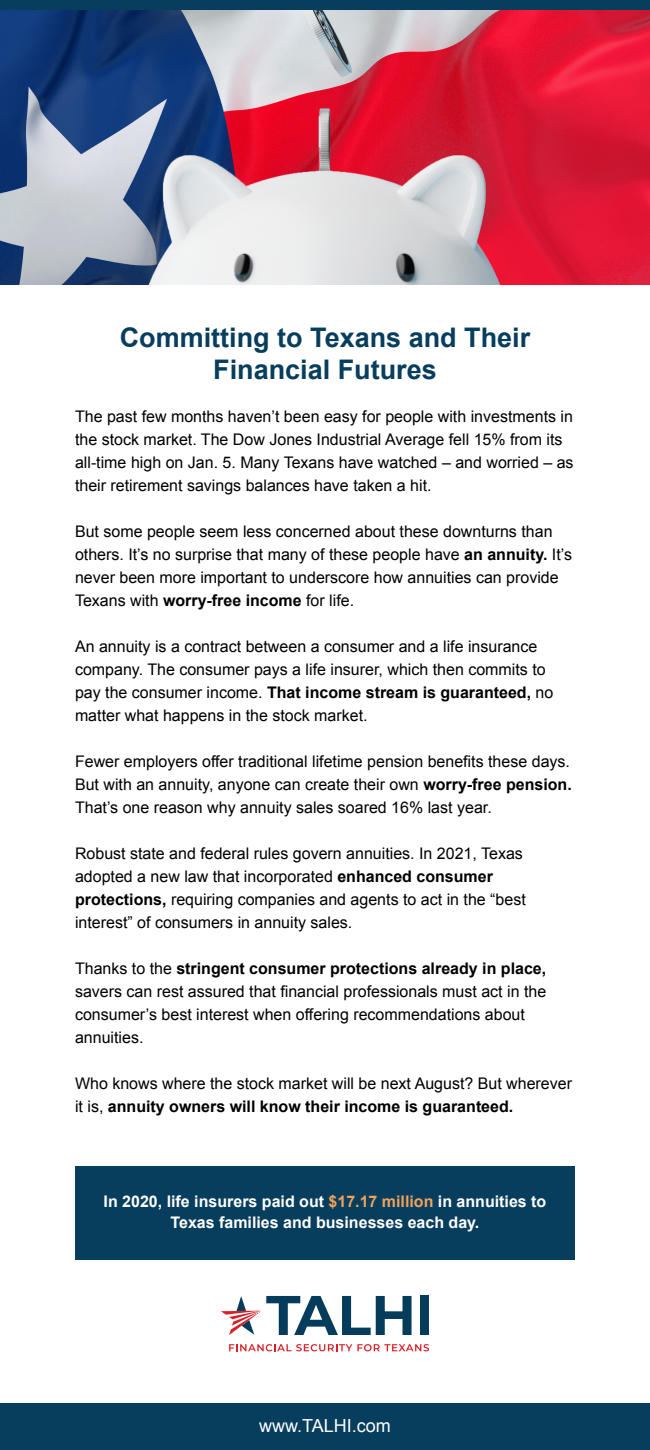
<style>
.page{position:relative;width:650px;height:1450px;background:#fff}
.page>*{position:absolute;margin:0;border:0;box-sizing:border-box;transform-origin:0 0}
.t1{font:700 27px/32.4px "Arial";color:#073d5d;text-align:center}
.t2{font:18px "Arial";color:#fff}
.t3{font:16px/23px "Arial";color:#000}
.t4{font:700 16px/21px "Arial";color:#fff;text-align:center}
.s1{font-weight:700}
.s2{color:#f0a25b}
</style>
<div class="page">
<img style="left:0;top:10px;width:650px;height:275px">
<svg style="left:221px;top:1296px;width:191px;height:39px"></svg>
<div style="left:420px;top:1296px;width:9px;height:39px;background:#053c5c"></div>
<svg style="left:229px;top:1344px;width:200px;height:7px"></svg>
<div style="left:0;top:1404px;width:650px;height:46px;background:#073d5d"></div>
<div style="left:0;top:0;width:650px;height:10px;background:#073d5d"></div>
<div style="left:75px;top:1166px;width:500px;height:94px;background:#073d5d"></div>
<p class="t1" style="left:120px;top:322px;width:412px">Committing to Texans and Their<br>Financial Futures</p>
<p class="t3" style="left:75px;top:405px;width:500px">The past few months haven’t been easy for people with investments in the stock market. The Dow Jones Industrial Average fell 15% from its all-time high on Jan. 5. Many Texans have watched – and worried – as their retirement savings balances have taken a hit.</p>
<p class="t3" style="left:75px;top:520px;width:499px">But some people seem less concerned about these downturns than others. It’s no surprise that many of these people have <span class="s1">an annuity.</span> It’s never been more important to underscore how annuities can provide Texans with <span class="s1">worry-free income</span> for life.</p>
<p class="t3" style="left:75px;top:635px;width:480px">An annuity is a contract between a consumer and a life insurance company. The consumer pays a life insurer, which then commits to pay the consumer income. <span class="s1">That income stream is guaranteed,</span> no matter what happens in the stock market.</p>
<p class="t3" style="left:75px;top:750px;width:498px;text-align:justify">Fewer employers offer traditional lifetime pension benefits these days.<br>But with an annuity, anyone can create their own <span class="s1">worry-free pension.<br></span>That’s one reason why annuity sales soared 16% last year.</p>
<p class="t3" style="left:75px;top:842px;width:452px">Robust state and federal rules govern annuities. In 2021, Texas adopted a new law that incorporated <span class="s1">enhanced consumer protections,</span> requiring companies and agents to act in the “best interest” of consumers in annuity sales.</p>
<p class="t3" style="left:75px;top:957px;width:473px">Thanks to the <span class="s1">stringent consumer protections already in place, </span>savers can rest assured that financial professionals must act in the consumer’s best interest when offering recommendations about annuities.</p>
<p class="t3" style="left:75px;top:1072px;width:499px">Who knows where the stock market will be next August? But wherever it is, <span class="s1">annuity owners will know their income is guaranteed.</span></p>
<p class="t4" style="left:104px;top:1191px;width:444px">In 2020, life insurers paid out <span class="s2">$17.17 million</span> in annuities to<br>Texas families and businesses each day.</p>
<p class="t2" style="left:259px;top:1414px;width:133px">www.TALHI.com</p>
</div>
